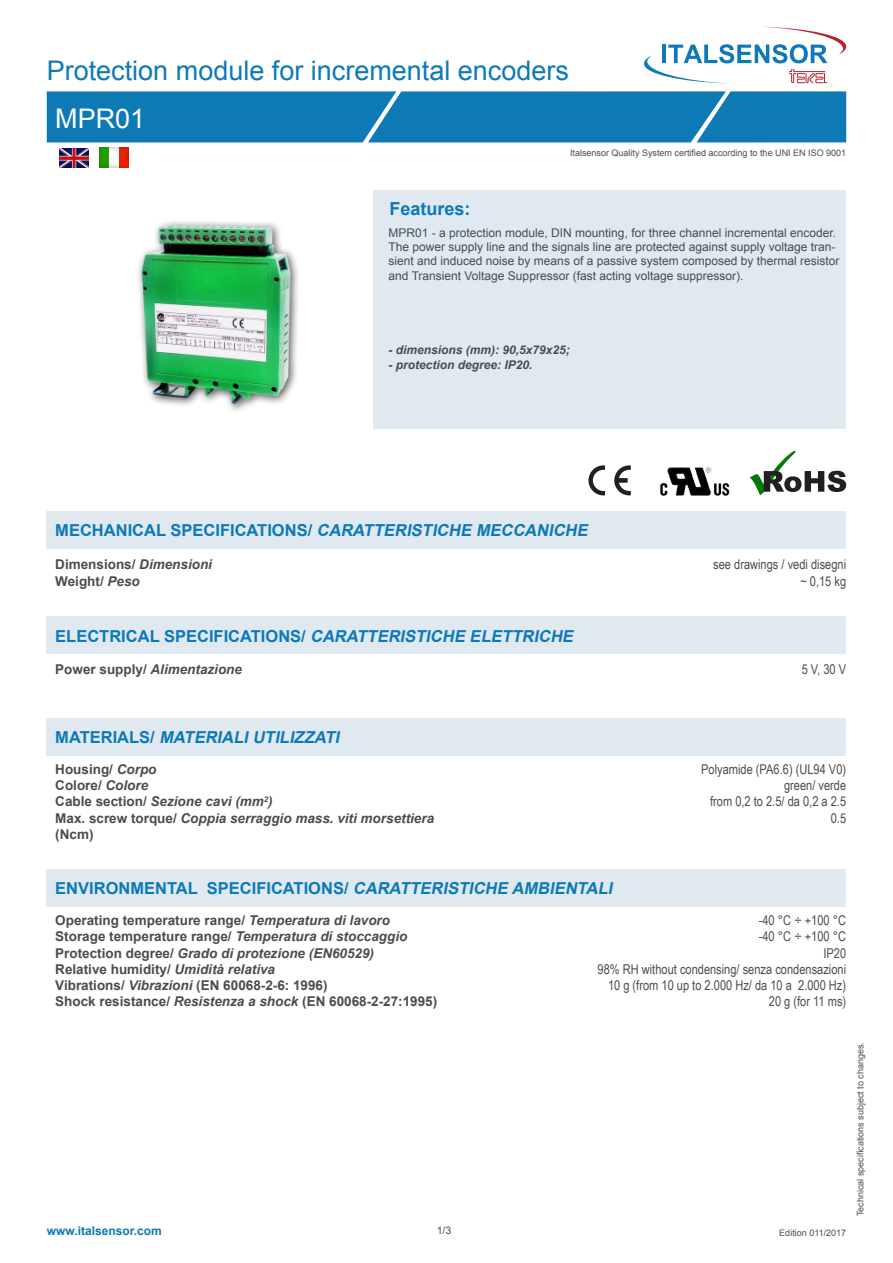
<style>
.page{position:relative;width:893px;height:1263px;background:#fff}
.page>*{position:absolute;margin:0;border:0;box-sizing:border-box;transform-origin:0 0}
.t1{font:27px "Arial";color:#0d7ab5}
.t2{font:27px "Arial";color:#fff}
.t3{font:700 18px "Arial";color:#0d7ab5}
.t4{font:700 16.5px "Arial";color:#0d7ab5}
.t5{font:italic 700 16.5px "Arial";color:#0d7ab5}
.t6{font:700 13.5px "Arial";color:#4b4c4d}
.t7{font:13.5px "Arial Narrow";color:#4b4c4d}
.t8{font:italic 700 13.5px/16.2px "Arial";color:#4b4c4d}
.t9{font:12px/14.4px "Arial";color:#4b4c4d}
.t10{font:italic 700 12px "Arial";color:#4b4c4d}
.t11{font:700 12px "Arial";color:#0d7ab5}
.t12{font:10.5px "Arial";color:#4b4c4d}
.t13{font:9px "Arial";color:#4b4c4d}
.s1{font-style:italic}
.s2{font-style:normal}
</style>
<div class="page">
<svg style="left:644px;top:27px;width:202px;height:57px"></svg>
<div style="left:374px;top:190px;width:472px;height:238px;background:#e0e8f0"></div>
<div style="left:47px;top:869px;width:799px;height:38px;background:#e0e8f0"></div>
<div style="left:47px;top:718px;width:799px;height:38px;background:#e0e8f0"></div>
<div style="left:47px;top:617px;width:799px;height:37px;background:#e0e8f0"></div>
<div style="left:47px;top:511px;width:799px;height:38px;background:#e0e8f0"></div>
<svg style="left:750px;top:450px;width:96px;height:45px"></svg>
<svg style="left:588px;top:465px;width:17px;height:30px"></svg>
<svg style="left:614px;top:465px;width:17px;height:30px"></svg>
<img style="left:660px;top:467px;width:70px;height:28px">
<div style="left:47px;top:91px;width:799px;height:51px;background:#0d7ab5"></div>
<img style="left:59px;top:148px;width:29px;height:19px">
<img style="left:99px;top:148px;width:30px;height:19px">
<img style="left:138px;top:221px;width:160px;height:190px">
<p class="t1" style="left:47px;top:52px;width:524px">Protection module for incremental encoders</p>
<p class="t2" style="left:55px;top:100px;width:92px">MPR01</p>
<p class="t13" style="left:570px;top:147px;width:278px">Italsensor Quality System certified according to the UNI EN ISO 9001</p>
<p class="t3" style="left:390px;top:196px;width:83px">Features:</p>
<p class="t9" style="left:389px;top:225px;width:449px">MPR01 - a protection module, DIN mounting, for three channel incremental encoder.</p>
<p class="t9" style="left:389px;top:240px;width:452px">The power supply line and the signals line are protected against supply voltage tran&shy;sient and induced noise by means of a passive system composed by thermal resistor and Transient Voltage Suppressor (fast acting voltage suppressor).</p>
<p class="t10" style="left:389px;top:342px;width:183px">- dimensions (mm): 90,5x79x25;</p>
<p class="t10" style="left:389px;top:357px;width:146px">- protection degree: IP20.</p>
<p class="t4" style="left:55px;top:519px;width:538px">M E C H A N I CA L S P E C I F I CAT I O N S/ <span class="s1">CARATTERISTICHE MECCANICHE</span></p>
<p class="t6" style="left:55px;top:555px;width:158px">Dimensions/ <span class="s1">Dimensioni</span></p>
<p class="t6" style="left:55px;top:571px;width:86px">Weight/ <span class="s1">Peso</span></p>
<p class="t4" style="left:55px;top:624px;width:524px">E L E C T R I CA L S P E C I F I CAT I O N S/ <span class="s1">CARATTERISTICHE ELETTRICHE</span></p>
<p class="t7" style="left:713px;top:555px;width:134px">see drawings / vedi disegni</p>
<p class="t7" style="left:800px;top:571px;width:47px">~ 0,15 kg</p>
<p class="t8" style="left:55px;top:661px;width:188px"><span class="s2">Power supply/</span> Alimentazione</p>
<p class="t7" style="left:802px;top:659px;width:46px">5 V, 30 V</p>
<p class="t5" style="left:55px;top:726px;width:290px"><span class="s2">M AT E R I A L S /</span> MATERIALIUTILIZZATI</p>
<p class="t6" style="left:55px;top:760px;width:103px">Housing/ <span class="s1">Corpo</span></p>
<p class="t6" style="left:55px;top:776px;width:95px">Colore/ <span class="s1">Colore</span></p>
<p class="t8" style="left:55px;top:794px;width:219px"><span class="s2">Cable section/</span> Sezione cavi (mm<sup>2</sup>)</p>
<p class="t8" style="left:55px;top:810px;width:380px"><span class="s2">Max. screw torque/</span> Coppia serraggio mass. viti morsettiera <span class="s2">(Ncm)</span></p>
<p class="t7" style="left:701px;top:759px;width:147px">Polyamide (PA6.6) (UL94 V0)</p>
<p class="t7" style="left:784px;top:775px;width:64px">green/ verde</p>
<p class="t7" style="left:710px;top:792px;width:138px">from 0,2 to 2.5/ da 0,2 a 2.5</p>
<p class="t7" style="left:831px;top:808px;width:17px">0.5</p>
<p class="t4" style="left:55px;top:877px;width:563px">ENVIRONMENTAL SPECIFICATIONS/ <span class="s1">CARATTERISTICHE AMBIENTALI</span></p>
<p class="t6" style="left:55px;top:911px;width:336px">Operating temperature range/ <span class="s1">Temperatura di lavoro</span></p>
<p class="t6" style="left:55px;top:927px;width:354px">Storage temperature range/ <span class="s1">Temperatura di stoccaggio</span></p>
<p class="t8" style="left:55px;top:945px;width:320px"><span class="s2">Protection degree/</span> Grado di protezione (EN60529)</p>
<p class="t6" style="left:55px;top:959px;width:221px">Relative humidity/ <span class="s1">Umidità relativa</span></p>
<p class="t6" style="left:55px;top:976px;width:274px">Vibrations/ <span class="s1">Vibrazioni</span> (EN 60068-2-6: 1996)</p>
<p class="t6" style="left:55px;top:992px;width:383px">Shock resistance/ <span class="s1">Resistenza a shock</span> (EN 60068-2-27:1995)</p>
<p class="t7" style="left:759px;top:910px;width:89px">-40 °C ÷ +100 °C</p>
<p class="t7" style="left:759px;top:927px;width:89px">-40 °C ÷ +100 °C</p>
<p class="t7" style="left:823px;top:943px;width:24px">IP20</p>
<p class="t7" style="left:597px;top:959px;width:250px">98% RH without condensing/ senza condensazioni</p>
<p class="t7" style="left:608px;top:975px;width:240px">10 g (from 10 up to 2.000 Hz/ da 10 a 2.000 Hz)</p>
<p class="t7" style="left:769px;top:991px;width:79px">20 g (for 11 ms)</p>
<p class="t11" style="left:47px;top:1222px;width:116px">www.italsensor.com</p>
<p class="t12" style="left:437px;top:1222px;width:16px">1/3</p>
<p class="t13" style="left:779px;top:1227px;width:68px">Edition 011/2017</p>
<p class="t13" style="left:854px;top:1216px;width:176px;rotate:-90deg">Technical specifications subject to changes.</p>
</div>
